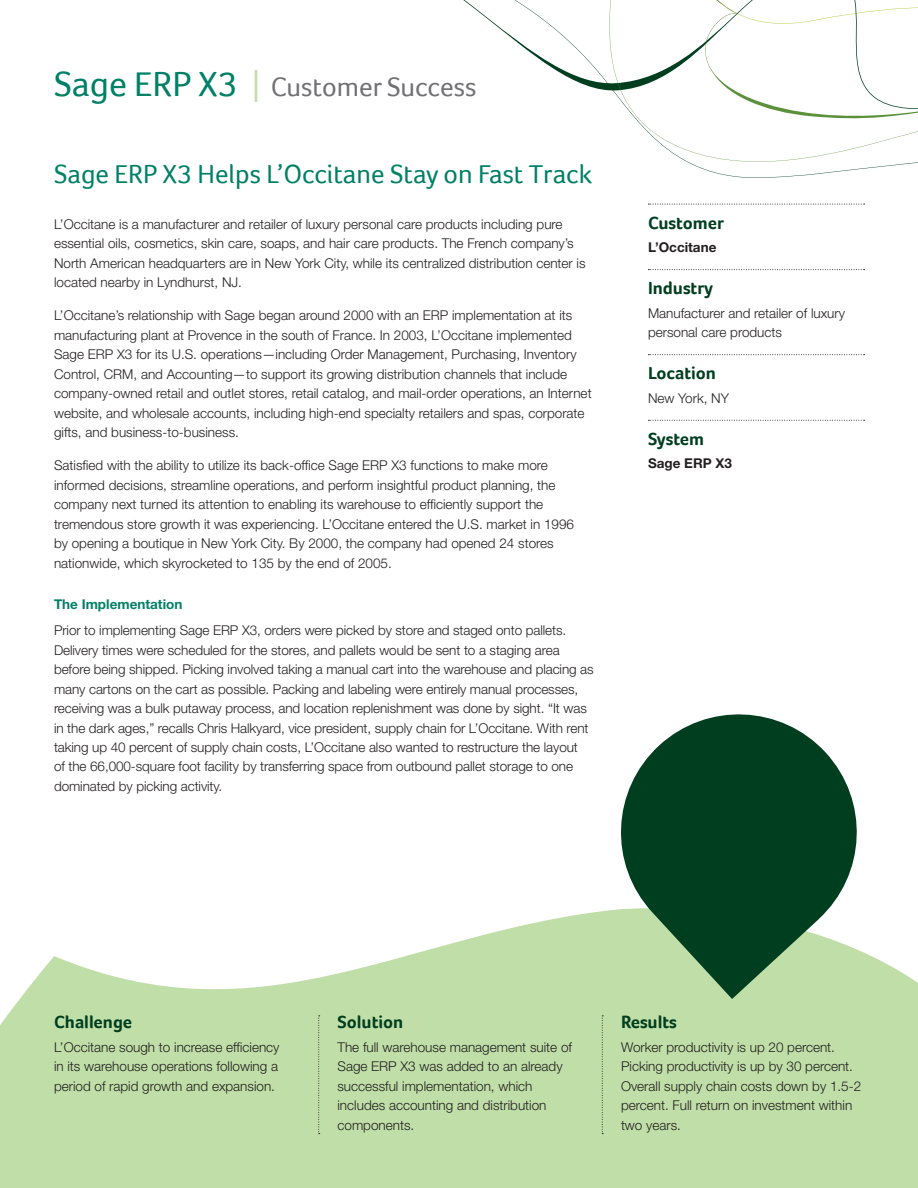
<style>
.page{position:relative;width:918px;height:1188px;background:#fff}
.page>*{position:absolute;margin:0;border:0;box-sizing:border-box;transform-origin:0 0}
.t1{font:27.3px "Foco";color:#717074}
.t2{font:27px "Foco";color:#008066}
.Side_Header{font:700 18px "Foco";color:#003e20}
.Challenge_Header{font:700 18px "Foco";color:#003e20}
.Body{font:300 13.5px/19.5px "Helvetica Neue LT Std";color:#231f20}
.Challenge_body{font:300 13.5px/19.5px "Helvetica Neue LT Std";color:#231f20;text-align:justify}
.Side_Bar_Bold_Body{font:700 13.5px "Helvetica Neue LT Std";color:#231f20}
.Subhead{font:700 13.5px "Helvetica Neue LT Std";color:#008066}
.s1{font-size:35.85px;color:#008066}
.s2{font-family:"Helvetica Neue LT Std";font-weight:300;font-size:44.85px;color:#c0dea8}
</style>
<div class="page">
<svg style="left:463px;top:0;width:455px;height:178px"></svg>
<svg style="left:0;top:910px;width:918px;height:278px;fill:#c0dea8"></svg>
<svg style="left:608px;top:714px;width:262px;height:285px;fill:#003e20"></svg>
<svg style="left:648px;top:204px;width:217px;height:1px"></svg>
<svg style="left:648px;top:269px;width:217px;height:1px"></svg>
<svg style="left:648px;top:354px;width:217px;height:1px"></svg>
<svg style="left:648px;top:420px;width:217px;height:1px"></svg>
<svg style="left:602px;top:1016px;width:1px;height:118px"></svg>
<svg style="left:318px;top:1016px;width:2px;height:118px"></svg>
<p class="t1" style="left:54px;top:71px;width:424px"><span class="s1">Sage ERP X3</span> <span class="s2">I</span> Customer Success</p>
<p class="t2" style="left:54px;top:158px;width:540px">Sage ERP X3 Helps L’Occitane Stay on Fast Track</p>
<p class="Body" style="left:54px;top:214px;width:533px">L’Occitane is a manufacturer and retailer of luxury personal care products including pure essential oils, cosmetics, skin care, soaps, and hair care products. The French company’s North American headquarters are in New York City, while its centralized distribution center is located nearby in Lyndhurst, NJ.</p>
<p class="Body" style="left:54px;top:305px;width:539px">L’Occitane’s relationship with Sage began around 2000 with an ERP implementation at its manufacturing plant at Provence in the south of France. In 2003, L’Occitane implemented Sage ERP X3 for its U.S. operations—including Order Management, Purchasing, Inventory Control, CRM, and Accounting—to support its growing distribution channels that include company-owned retail and outlet stores, retail catalog, and mail-order operations, an Internet website, and wholesale accounts, including high-end specialty retailers and spas, corporate gifts, and business-to-business.</p>
<p class="Body" style="left:54px;top:455px;width:522px">Satisfied with the ability to utilize its back-office Sage ERP X3 functions to make more informed decisions, streamline operations, and perform insightful product planning, the company next turned its attention to enabling its warehouse to efficiently support the tremendous store growth it was experiencing. L’Occitane entered the U.S. market in 1996 by opening a boutique in New York City. By 2000, the company had opened 24 stores nationwide, which skyrocketed to 135 by the end of 2005.</p>
<p class="Subhead" style="left:54px;top:596px;width:130px">The Implementation</p>
<p class="Body" style="left:54px;top:620px;width:541px">Prior to implementing Sage ERP X3, orders were picked by store and staged onto pallets.<br>Delivery times were scheduled for the stores, and pallets would be sent to a staging area before being shipped. Picking involved taking a manual cart into the warehouse and placing as many cartons on the cart as possible. Packing and labeling were entirely manual processes, receiving was a bulk putaway process, and location replenishment was done by sight. “It was in the dark ages,” recalls Chris Halkyard, vice president, supply chain for L’Occitane. With rent taking up 40 percent of supply chain costs, L’Occitane also wanted to restructure the layout<br>of the 66,000-square foot facility by transferring space from outbound pallet storage to one dominated by picking activity.</p>
<p class="Side_Header" style="left:648px;top:212px;width:77px">Customer</p>
<p class="Side_Bar_Bold_Body" style="left:648px;top:239px;width:70px">L’Occitane</p>
<p class="Side_Header" style="left:648px;top:278px;width:67px">Industry</p>
<p class="Body" style="left:648px;top:303px;width:199px">Manufacturer and retailer of luxury personal care products</p>
<p class="Side_Header" style="left:648px;top:363px;width:70px">Location</p>
<p class="Body" style="left:648px;top:388px;width:83px">New York, NY</p>
<p class="Side_Header" style="left:648px;top:428px;width:58px">System</p>
<p class="Side_Bar_Bold_Body" style="left:648px;top:455px;width:86px">Sage ERP X3</p>
<p class="Challenge_Header" style="left:54px;top:1012px;width:80px">Challenge</p>
<p class="Challenge_body" style="left:54px;top:1037px;width:227px">L’Occitane sough to increase efficiency in its warehouse operations following a period of rapid growth and expansion.</p>
<p class="Challenge_Header" style="left:338px;top:1012px;width:67px">Solution</p>
<p class="Body" style="left:338px;top:1037px;width:236px">The full warehouse management suite of<br>Sage ERP X3 was added to an already successful implementation, which includes accounting and distribution components.</p>
<p class="Challenge_Header" style="left:621px;top:1012px;width:57px">Results</p>
<p class="Body" style="left:621px;top:1037px;width:242px">Worker productivity is up 20 percent.<br>Picking productivity is up by 30 percent.<br>Overall supply chain costs down by 1.5-2 percent. Full return on investment within two years.</p>
</div>
